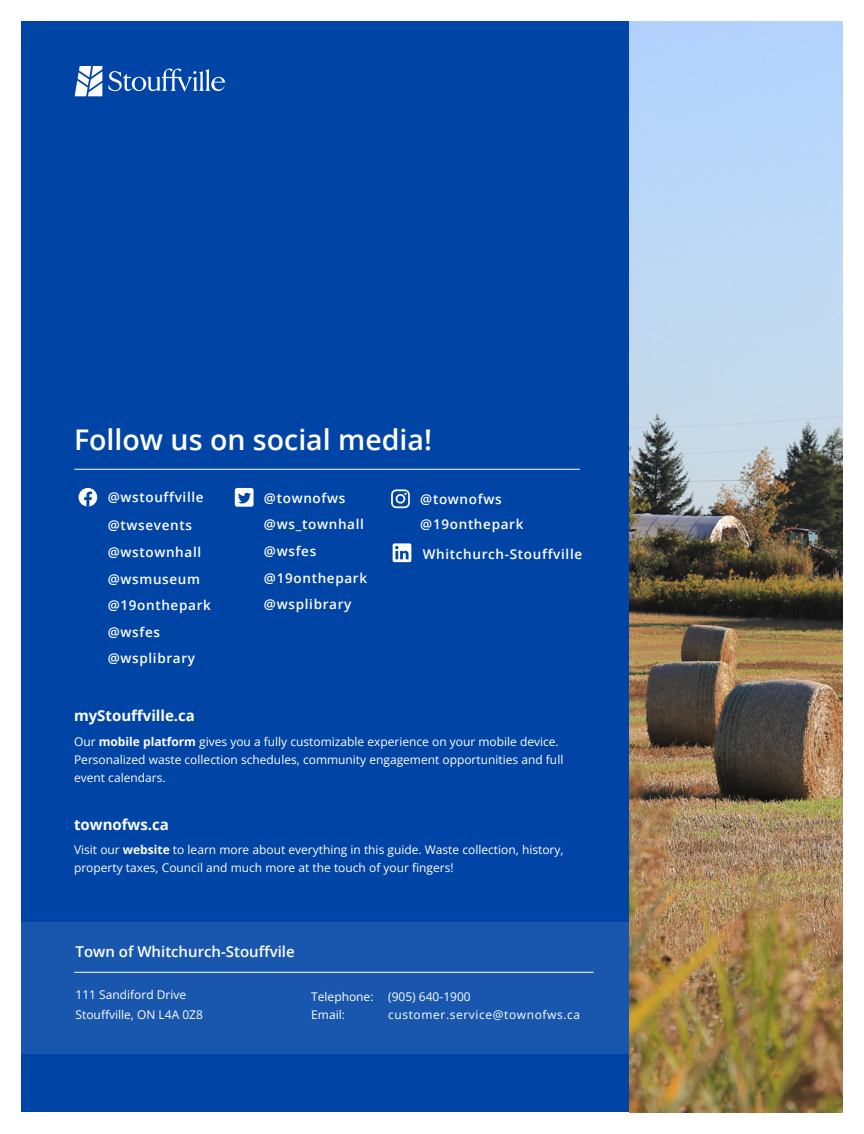
<style>
.page{position:relative;width:864px;height:1134px;background:#fff}
.page>*{position:absolute;margin:0;border:0;box-sizing:border-box;transform-origin:0 0}
.t1{font:600 28.5px "Open Sans";color:#fff}
.t2{font:700 15px "Open Sans";color:#fff}
.t3{font:600 15px "Open Sans";color:#fff}
.t4{font:600 13.5px/27.2px "Open Sans";letter-spacing:.05em;color:#fff}
.t5{font:12px/18px "Open Sans";color:#fff}
.t6{font:12px/18px "Open Sans";letter-spacing:.05em;color:#fff}
.s1{font-weight:700}
</style>
<div class="page">
<div style="left:21px;top:22px;width:608px;height:1090px;background:#0045a6"></div>
<img style="left:629px;top:22px;width:214px;height:1090px">
<svg style="left:108px;top:69px;width:117px;height:22px"></svg>
<svg style="left:75px;top:66px;width:27px;height:30px"></svg>
<div style="left:21px;top:922px;width:608px;height:132px;background:#1957ae"></div>
<hr style="left:74px;top:972px;width:520px;height:1px;background:#fff">
<svg style="left:235px;top:488px;width:19px;height:19px"></svg>
<svg style="left:391px;top:489px;width:19px;height:19px"></svg>
<svg style="left:79px;top:488px;width:18px;height:19px"></svg>
<svg style="left:393px;top:543px;width:18px;height:19px"></svg>
<hr style="left:74px;top:469px;width:506px;height:1px;background:#fff">
<h1 class="t1" style="left:74px;top:420px;width:359px">Follow us on social media!</h1>
<p class="t4" style="left:108px;top:484px;width:98px">@wstouffville @twsevents @wstownhall @wsmuseum</p>
<p class="t4" style="left:108px;top:592px;width:105px;line-height:26.5px">@19onthepark @wsfes @wsplibrary</p>
<p class="t4" style="left:264px;top:484px;width:83px">@townofws</p>
<p class="t4" style="left:420px;top:485px;width:83px">@townofws</p>
<p class="t4" style="left:264px;top:510px;width:105px">@ws_townhall @wsfes @19onthepark @wsplibrary</p>
<p class="t4" style="left:420px;top:510px;width:164px;line-height:29.5px">@19onthepark<br>Whitchurch-Stouffville</p>
<p class="t2" style="left:74px;top:705px;width:122px">myStouffville.ca</p>
<p class="t5" style="left:74px;top:733px;width:491px">Our <span class="s1">mobile platform</span> gives you a fully customizable experience on your mobile device.<br>Personalized waste collection schedules, community engagement opportunities and full event calendars.</p>
<p class="t2" style="left:74px;top:814px;width:96px">townofws.ca</p>
<p class="t5" style="left:74px;top:841px;width:491px">Visit our <span class="s1">website</span> to learn more about everything in this guide. Waste collection, history, property taxes, Council and much more at the touch of your fingers!</p>
<p class="t3" style="left:76px;top:941px;width:221px">Town of Whitchurch-Stouffvile</p>
<p class="t5" style="left:76px;top:985px;width:129px;line-height:19.5px">111 Sandiford Drive<br>Stouffville, ON L4A 0Z8</p>
<p class="t5" style="left:311px;top:987px;width:64px">Telephone:<br>Email:</p>
<p class="t6" style="left:388px;top:987px;width:194px">(905) 640-1900 customer.service@townofws.ca</p>
</div>
